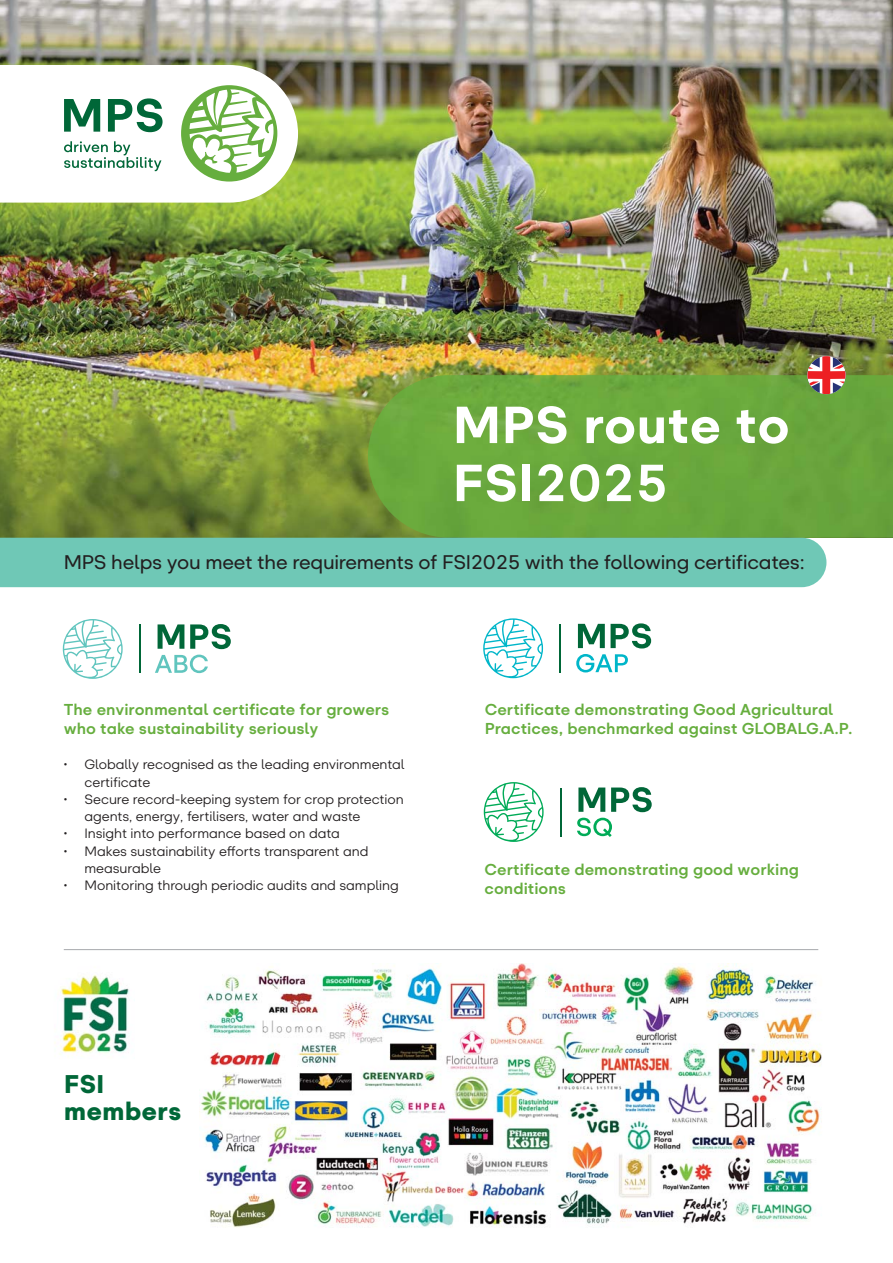
<style>
.page{position:relative;width:893px;height:1263px;background:#fff}
.page>*{position:absolute;margin:0;border:0;box-sizing:border-box;transform-origin:0 0}
.t1{font:800 51.9px/58.1px "Glence";color:#fff}
.t2{font:900 25.5px/27px "Glence";color:#006738}
.t3{font:500 19.65px "Glence";letter-spacing:-.015em;color:#231f20}
.t4{font:800 15.75px/19.5px "Glence";color:#66ae3e}
.t5{font:13.5px/17.2px "Glence";letter-spacing:-.005em;color:#231f20}
.s1{font-style:inherit}
</style>
<div class="page">
<img style="left:0;top:0;width:893px;height:538px">
<img style="left:368px;top:375px;width:81px;height:163px">
<div style="left:0;top:538px;width:826px;height:49px;background:#6fc8b6"></div>
<svg style="left:0;top:65px;width:298px;height:138px"></svg>
<svg style="left:807px;top:356px;width:38px;height:38px"></svg>
<svg style="left:63px;top:619px;width:60px;height:60px"></svg>
<svg style="left:158px;top:624px;width:26px;height:25px"></svg>
<svg style="left:190px;top:624px;width:41px;height:25px"></svg>
<svg style="left:155px;top:655px;width:53px;height:18px"></svg>
<hr style="left:139px;top:624px;width:2px;height:49px;background:#006738">
<svg style="left:483px;top:618px;width:60px;height:60px"></svg>
<svg style="left:578px;top:624px;width:27px;height:24px"></svg>
<svg style="left:611px;top:623px;width:40px;height:25px"></svg>
<svg style="left:576px;top:654px;width:52px;height:18px"></svg>
<hr style="left:560px;top:624px;width:1px;height:49px;background:#006738">
<svg style="left:484px;top:782px;width:60px;height:60px"></svg>
<svg style="left:578px;top:787px;width:27px;height:25px"></svg>
<svg style="left:611px;top:787px;width:41px;height:25px"></svg>
<svg style="left:577px;top:818px;width:35px;height:19px"></svg>
<hr style="left:560px;top:787px;width:2px;height:49px;background:#006738">
<img style="left:54px;top:975px;width:75px;height:78px">
<hr style="left:64px;top:949px;width:754px;height:1px;background:#a7a9ac">
<img style="left:200px;top:963px;width:622px;height:265px">
<h1 class="t1" style="left:452px;top:396px;width:339px">MPS route to<br>FSI<span class="s1">2025</span></h1>
<h3 class="t3" style="left:64px;top:554px;width:742px">MPS helps you meet the requirements of FSI2025 with the following certificates:</h3>
<p class="t4" style="left:64px;top:701px;width:327px">The environmental certificate for growers who take sustainability seriously</p>
<p class="t4" style="left:485px;top:701px;width:369px">Certificate demonstrating Good Agricultural<br>Practices, benchmarked against GLOBALG.A.P.</p>
<p class="t5" style="left:85px;top:757px;width:322px;text-indent:-21px">• Globally recognised as the leading environmental certificate</p>
<p class="t5" style="left:85px;top:792px;width:321px;text-indent:-21px">• Secure record-keeping system for crop protection agents, energy, fertilisers, water and waste</p>
<p class="t5" style="left:63px;top:826px;width:278px">• Insight into performance based on data</p>
<p class="t5" style="left:85px;top:843px;width:285px;text-indent:-21px">• Makes sustainability efforts transparent and measurable</p>
<p class="t5" style="left:63px;top:878px;width:337px">• Monitoring through periodic audits and sampling</p>
<h2 class="t2" style="left:64px;top:1071px;width:119px">FSI members</h2>
<p class="t4" style="left:484px;top:861px;width:316px">Certificate demonstrating good working conditions</p>
</div>
